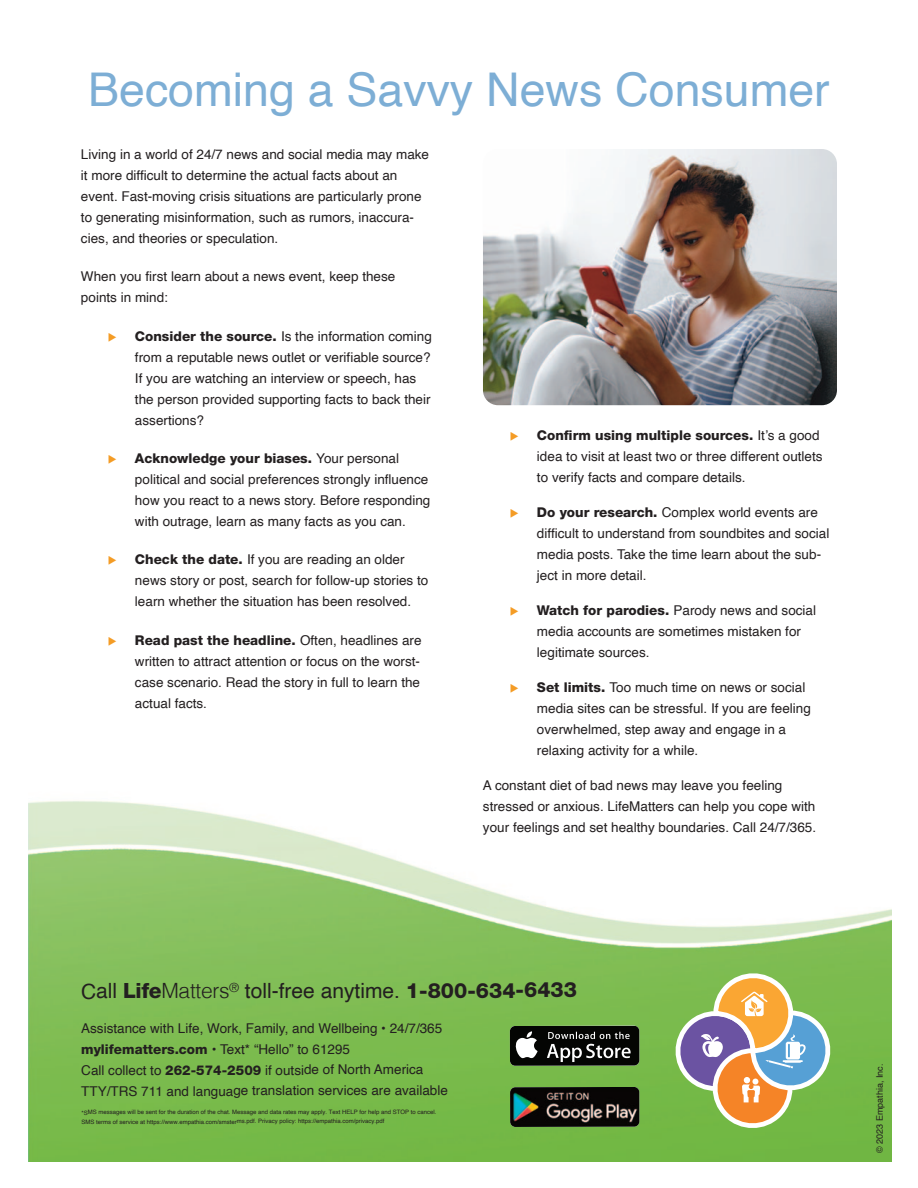
<style>
.page{position:relative;width:918px;height:1188px;background:#fff}
.page>*{position:absolute;margin:0;border:0;box-sizing:border-box;transform-origin:0 0}
.t1{font:46.5px "Helvetica";color:#7daed5}
.t2{font:21px "Helvetica";color:#231f20}
.t3{font:13.5px/21px "Helvetica";color:#231f20}
.t4{font:9px "Helvetica";color:#231f20}
.t5{font:6px "Helvetica";color:#231f20}
.s1{color:#f49c25}
.s2{font-family:"Helvetica Neue LT Std";font-weight:800}
.s3{font-weight:300}
</style>
<div class="page">
<img style="left:28px;top:801px;width:863px;height:360px">
<svg style="left:674px;top:965px;width:164px;height:171px;background:#a2b177"></svg>
<svg style="left:510px;top:1026px;width:129px;height:40px;background:#353634"></svg>
<img style="left:510px;top:1087px;width:129px;height:40px;border-radius:5px">
<img style="left:483px;top:149px;width:354px;height:256px;border-radius:15px">
<p class="t1" style="left:88px;top:70px;width:743px">Becoming a Savvy News Consumer</p>
<p class="t3" style="left:81px;top:145px;width:350px">Living in a world of 24/7 news and social media may make it more difficult to determine the actual facts about an event. Fast-moving crisis situations are particularly prone to generating misinformation, such as rumors, inaccura&shy;cies, and theories or speculation.</p>
<p class="t3" style="left:81px;top:267px;width:316px">When you first learn about a news event, keep these points in mind:</p>
<p class="t3" style="left:135px;top:327px;width:298px;text-indent:-27px"><span class="s1">◆</span> <span class="s2">Consider the source.</span> Is the information coming from a reputable news outlet or verifiable source?<br>If you are watching an interview or speech, has the person provided supporting facts to back their assertions?</p>
<p class="t3" style="left:135px;top:449px;width:297px;text-indent:-27px"><span class="s1">◆</span> <span class="s2">Acknowledge your biases.</span> Your personal political and social preferences strongly influence how you react to a news story. Before responding with outrage, learn as many facts as you can.</p>
<p class="t3" style="left:135px;top:550px;width:295px;text-indent:-27px"><span class="s1">◆</span> <span class="s2">Check the date.</span> If you are reading an older news story or post, search for follow-up stories to learn whether the situation has been resolved.</p>
<p class="t3" style="left:135px;top:630px;width:288px;text-align:justify;text-indent:-27px"><span class="s1">◆</span> <span class="s2">Read past the headline.</span> Often, headlines are written to attract attention or focus on the worst&shy;case scenario. Read the story in full to learn the actual facts.</p>
<p class="t3" style="left:537px;top:426px;width:287px;text-indent:-27px"><span class="s1">◆</span> <span class="s2">Confirm using multiple sources.</span> It’s a good idea to visit at least two or three different outlets to verify facts and compare details.</p>
<p class="t3" style="left:537px;top:503px;width:294px;text-indent:-27px"><span class="s1">◆</span> <span class="s2">Do your research.</span> Complex world events are difficult to understand from soundbites and social media posts. Take the time learn about the sub&shy;ject in more detail.</p>
<p class="t3" style="left:537px;top:601px;width:281px;text-indent:-27px"><span class="s1">◆</span> <span class="s2">Watch for parodies.</span> Parody news and social media accounts are sometimes mistaken for legitimate sources.</p>
<p class="t3" style="left:537px;top:678px;width:275px;text-indent:-27px"><span class="s1">◆</span> <span class="s2">Set limits.</span> Too much time on news or social media sites can be stressful. If you are feeling overwhelmed, step away and engage in a relaxing activity for a while.</p>
<p class="t3" style="left:483px;top:776px;width:335px">A constant diet of bad news may leave you feeling stressed or anxious. LifeMatters can help you cope with your feelings and set healthy boundaries. Call 24/7/365.</p>
<p class="t2" style="left:81px;top:982px;width:498px">Call <span class="s2">Life</span><span class="s3">Matters</span><sup>®</sup> toll-free anytime. <span class="s2">1-800-634-6433</span></p>
<p class="t3" style="left:81px;top:1019px;width:363px">Assistance with Life, Work, Family, and Wellbeing • 24/7/365</p>
<p class="t3" style="left:81px;top:1040px;width:270px"><span class="s2">mylifematters.com</span> • Text* “Hello” to 61295</p>
<p class="t3" style="left:81px;top:1060px;width:344px">Call collect to <span class="s2">262-574-2509</span> if outside of North America</p>
<p class="t3" style="left:81px;top:1081px;width:368px">TTY/TRS 711 and language translation services are available</p>
<p class="t5" style="left:81px;top:1109px;width:357px">*SMS messages will be sent for the duration of the chat. Message and data rates may apply. Text HELP for help and STOP to cancel.</p>
<p class="t5" style="left:81px;top:1119px;width:305px">SMS terms of service at https://www.empathia.com/smsterms.pdf. Privacy policy: https://empathia.com/privacy.pdf</p>
<p class="t4" style="left:876px;top:1153px;width:91px;rotate:-90deg">© 2023 Empathia, Inc.</p>
</div>
